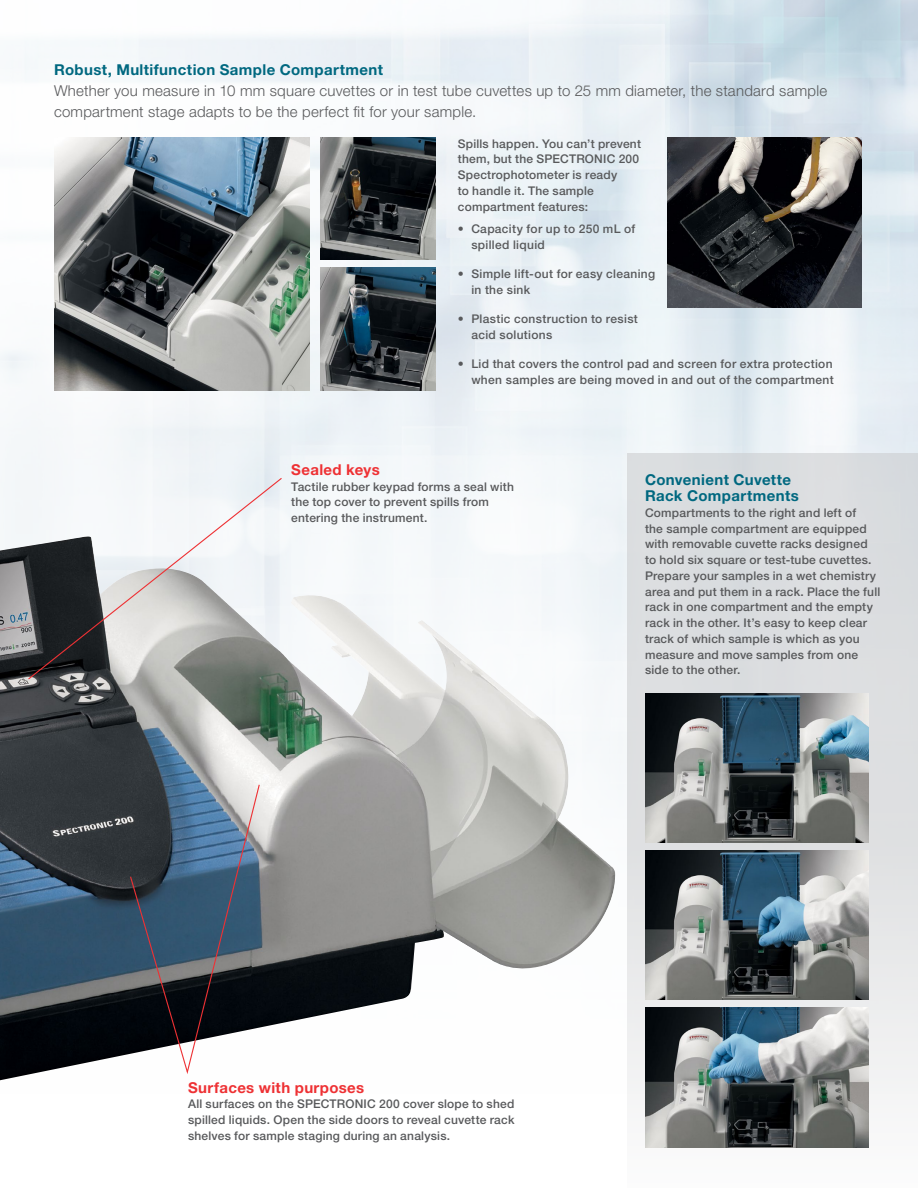
<style>
.page{position:relative;width:918px;height:1188px;background:#fff}
.page>*{position:absolute;margin:0;border:0;box-sizing:border-box;transform-origin:0 0}
.t1{font:300 15px/21px "Helvetica Neue LTW1 G";letter-spacing:.015em;color:#58595b}
.t2{font:700 15px/16.5px "Helvetica Neue LTW1 G";letter-spacing:.025em;color:#006880}
.t3{font:700 15px "Helvetica Neue LTW1 G";letter-spacing:.025em;color:#ee3134}
.t4{font:500 12px/15.8px "Helvetica Neue LTW1 G";letter-spacing:.02em;color:#58595b}
</style>
<div class="page">
<img style="left:0;top:0;width:918px;height:1081px">
<img style="left:0;top:537px;width:616px;height:543px">
<div style="left:627px;top:453px;width:291px;height:735px;background:linear-gradient(to bottom,#d2d5d8,#f0f0f0)"></div>
<svg style="left:27px;top:477px;width:256px;height:204px"></svg>
<img style="left:646px;top:693px;width:222px;height:150px">
<img style="left:646px;top:850px;width:222px;height:150px">
<img style="left:646px;top:1007px;width:222px;height:141px">
<svg style="left:129px;top:783px;width:132px;height:293px;background:#536271"></svg>
<img style="left:320px;top:137px;width:116px;height:122px">
<img style="left:54px;top:137px;width:255px;height:253px">
<img style="left:320px;top:268px;width:116px;height:122px">
<img style="left:667px;top:137px;width:195px;height:171px">
<p class="t2" style="left:54px;top:61px;width:331px">Robust, Multifunction Sample Compartment</p>
<p class="t1" style="left:54px;top:80px;width:775px">Whether you measure in 10 mm square cuvettes or in test tube cuvettes up to 25 mm diameter, the standard sample compartment stage adapts to be the perfect fit for your sample.</p>
<p class="t4" style="left:458px;top:135px;width:185px">Spills happen. You can’t prevent them, but the SPECTRONIC 200<br>Spectrophotometer is ready<br>to handle it. The sample compartment features:</p>
<p class="t4" style="left:471px;top:221px;width:165px;text-indent:-14px">• Capacity for up to 250 mL of spilled liquid</p>
<p class="t4" style="left:471px;top:266px;width:185px;text-indent:-14px">• Simple lift-out for easy cleaning in the sink</p>
<p class="t4" style="left:471px;top:311px;width:168px;text-indent:-14px">• Plastic construction to resist acid solutions</p>
<p class="t4" style="left:458px;top:356px;width:377px;text-align:right">• Lid that covers the control pad and screen for extra protection when samples are being moved in and out of the compartment</p>
<p class="t3" style="left:291px;top:460px;width:90px">Sealed keys</p>
<p class="t4" style="left:291px;top:479px;width:224px">Tactile rubber keypad forms a seal with the top cover to prevent spills from entering the instrument.</p>
<p class="t2" style="left:645px;top:471px;width:155px">Convenient Cuvette<br>Rack Compartments</p>
<p class="t4" style="left:645px;top:505px;width:237px">Compartments to the right and left of<br>the sample compartment are equipped with removable cuvette racks designed to hold six square or test-tube cuvettes.<br>Prepare your samples in a wet chemistry area and put them in a rack. Place the full rack in one compartment and the empty rack in the other. It’s easy to keep clear track of which sample is which as you measure and move samples from one side to the other.</p>
<p class="t3" style="left:188px;top:1078px;width:178px">Surfaces with purposes</p>
<p class="t4" style="left:188px;top:1096px;width:328px;text-align:justify">All surfaces on the SPECTRONIC 200 cover slope to shed spilled liquids. Open the side doors to reveal cuvette rack shelves for sample staging during an analysis.</p>
</div>
